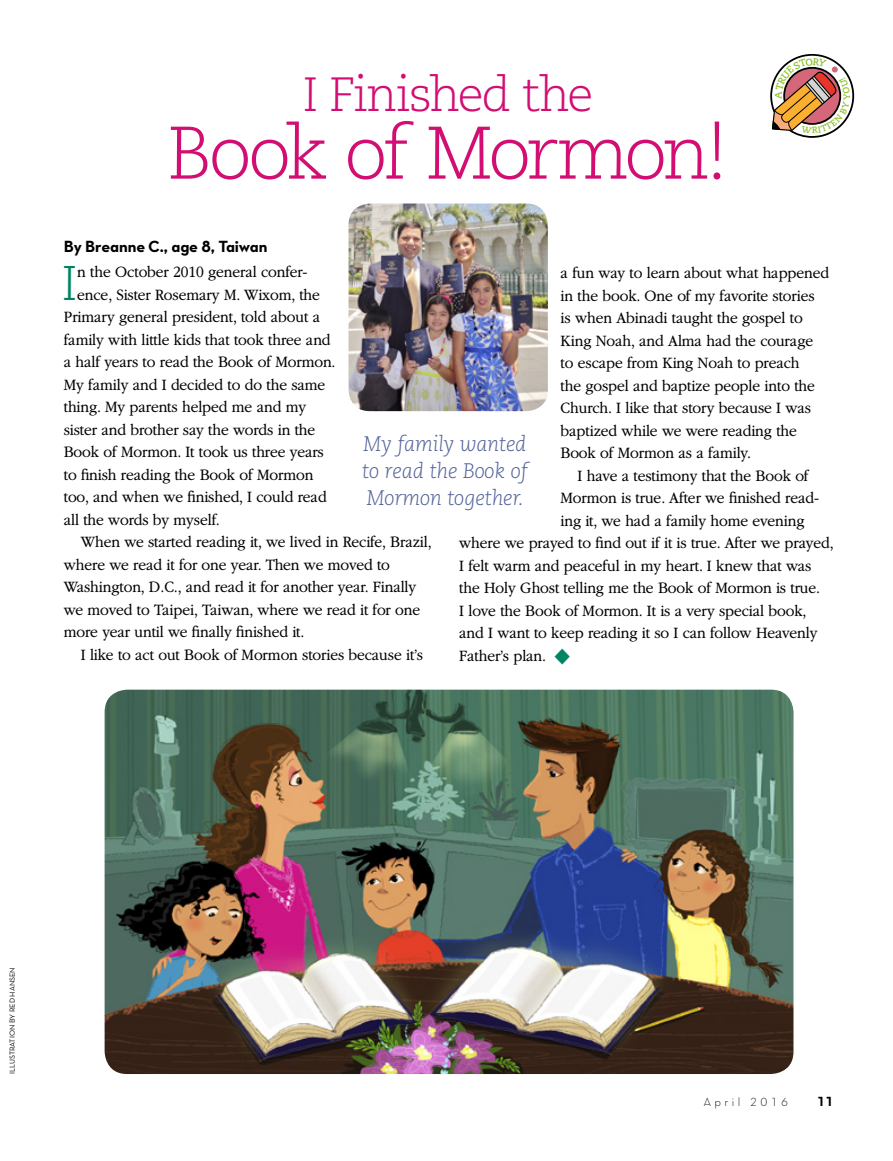
<style>
.page{position:relative;width:893px;height:1161px;background:#fff}
.page>*{position:absolute;margin:0;border:0;box-sizing:border-box;transform-origin:0 0}
.t1{font:300 74.25px "Caecilialds Std";letter-spacing:-.065em;color:#d20e73}
.ARTCL_para_first_reg{font:300 48.6px "Caecilialds Std";color:#008463}
.t2{font:300 48px "Caecilialds Std";letter-spacing:-.04em;color:#d20e73}
.t3{font:italic 300 21px/27px "Caecilialds Std";letter-spacing:-.01em;color:#516197;text-align:justify}
.ARTCL_para_regular{font:300 16.5px/22.5px "Garamondlds Lat Plus";letter-spacing:-.01em;color:#000;scale:.95 1}
.ARTCL_para_first_reg-2{font:300 16.5px "Garamondlds Lat Plus";letter-spacing:-.01em;color:#000;scale:.95 1}
.ARTCL-BY_para_first{font:16.5px "Neutralds Lat Bold Alt";letter-spacing:-.005em;color:#000}
.Folio_R{font:13.5px "Neutralds Lat Bold Alt";color:#000}
.Folio_R-2{font:12px "Neutralds Lat Light Alt";letter-spacing:.28em;color:#000}
.t4{font:7.5px "Neutralds Lat Book Alt";color:#000}
.s1{color:#008463}
</style>
<div class="page">
<img style="left:348px;top:203px;width:200px;height:208px">
<img style="left:105px;top:690px;width:688px;height:384px">
<svg style="left:770px;top:54px;width:85px;height:84px"></svg>
<p class="t2" style="left:303px;top:68px;width:292px">I Finished the</p>
<p class="t1" style="left:167px;top:111px;width:563px">Book of Mormon!</p>
<p class="ARTCL-BY_para_first" style="left:64px;top:233px;width:205px">By Breanne C., age 8, Taiwan</p>
<p class="ARTCL_para_first_reg" style="left:62px;top:256px;width:18px">I</p>
<p class="ARTCL_para_first_reg-2" style="left:77px;top:260px;width:244px">n the October 2010 general confer-</p>
<p class="ARTCL_para_regular" style="left:560px;top:261px;width:284px">a fun way to learn about what happened in the book. One of my favorite stories<br>is when Abinadi taught the gospel to King Noah, and Alma had the courage to escape from King Noah to preach<br>the gospel and baptize people into the Church. I like that story because I was baptized while we were reading the Book of Mormon as a family.</p>
<p class="ARTCL_para_regular" style="left:577px;top:464px;width:245px">I have a testimony that the Book of</p>
<p class="ARTCL_para_regular" style="left:560px;top:486px;width:274px">Mormon is true. After we finished read-</p>
<p class="ARTCL_para_regular" style="left:560px;top:509px;width:258px">ing it, we had a family home evening</p>
<p class="ARTCL_para_regular" style="left:459px;top:531px;width:396px">where we prayed to find out if it is true. After we prayed,</p>
<p class="ARTCL_para_regular" style="left:459px;top:554px;width:372px">I felt warm and peaceful in my heart. I knew that was</p>
<p class="ARTCL_para_regular" style="left:459px;top:576px;width:382px">the Holy Ghost telling me the Book of Mormon is true.</p>
<p class="ARTCL_para_regular" style="left:459px;top:599px;width:367px">I love the Book of Mormon. It is a very special book,</p>
<p class="ARTCL_para_regular" style="left:459px;top:621px;width:379px">and I want to keep reading it so I can follow Heavenly</p>
<p class="ARTCL_para_regular" style="left:459px;top:644px;width:118px">Father’s plan. <span class="s1">◆</span></p>
<p class="ARTCL_para_first_reg-2" style="left:77px;top:283px;width:257px">ence, Sister Rosemary M. Wixom, the</p>
<p class="ARTCL_para_first_reg-2" style="left:64px;top:305px;width:271px">Primary general president, told about a</p>
<p class="ARTCL_para_first_reg-2" style="left:64px;top:328px;width:282px">family with little kids that took three and</p>
<p class="ARTCL_para_first_reg-2" style="left:64px;top:350px;width:288px">a half years to read the Book of Mormon.</p>
<p class="ARTCL_para_first_reg-2" style="left:64px;top:373px;width:277px">My family and I decided to do the same</p>
<p class="ARTCL_para_first_reg-2" style="left:64px;top:395px;width:257px">thing. My parents helped me and my</p>
<p class="ARTCL_para_first_reg-2" style="left:64px;top:418px;width:266px">sister and brother say the words in the</p>
<p class="ARTCL_para_first_reg-2" style="left:64px;top:440px;width:275px">Book of Mormon. It took us three years</p>
<p class="ARTCL_para_first_reg-2" style="left:64px;top:463px;width:264px">to finish reading the Book of Mormon</p>
<p class="ARTCL_para_first_reg-2" style="left:64px;top:485px;width:278px">too, and when we finished, I could read</p>
<p class="ARTCL_para_first_reg-2" style="left:64px;top:508px;width:166px">all the words by myself.</p>
<p class="ARTCL_para_regular" style="left:64px;top:530px;width:389px;text-indent:17px">When we started reading it, we lived in Recife, Brazil, where we read it for one year. Then we moved to Washington, D.C., and read it for another year. Finally we moved to Taipei, Taiwan, where we read it for one more year until we finally finished it.</p>
<p class="ARTCL_para_regular" style="left:81px;top:643px;width:362px">I like to act out Book of Mormon stories because it’s</p>
<p class="t3" style="left:362px;top:431px;width:167px">My family wanted to read the Book of Mormon together.</p>
<p class="t4" style="left:7px;top:1074px;width:108px;rotate:-90deg">ILLUSTRATION BY RED HANSEN</p>
<p class="Folio_R-2" style="left:703px;top:1093px;width:86px">April 2016</p>
<p class="Folio_R" style="left:817px;top:1090px;width:18px">11</p>
</div>
